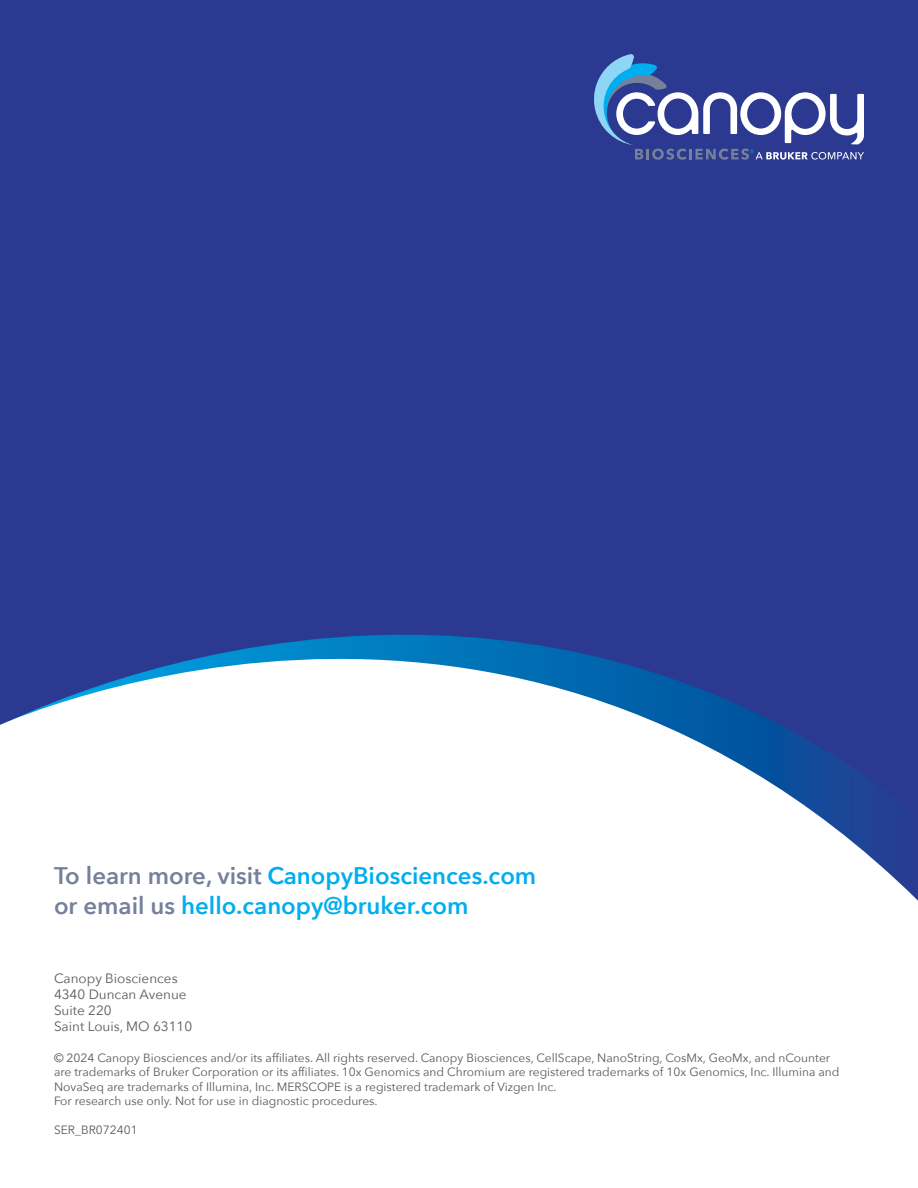
<style>
.page{position:relative;width:918px;height:1188px;background:#fff}
.page>*{position:absolute;margin:0;border:0;box-sizing:border-box;transform-origin:0 0}
.t1{font:600 24px/30px "Avenir Next";color:#00aeef}
.t2{font:13.5px/16.2px "Avenir Next";color:#58595b}
.t3{font:12px/14.4px "Avenir Next";color:#58595b}
.s1{color:#75819a}
</style>
<div class="page">
<div style="left:0;top:0;width:918px;height:898px;background:#2b3990"></div>
<svg style="left:0;top:634px;width:918px;height:267px;fill:#fff"></svg>
<svg style="left:594px;top:54px;width:270px;height:106px"></svg>
<h1 class="t1" style="left:54px;top:860px;width:484px"><span class="s1">To learn more, visit</span> CanopyBiosciences.com <span class="s1">or email us</span> hello.canopy@bruker.com</h1>
<p class="t2" style="left:54px;top:969px;width:140px">Canopy Biosciences<br>4340 Duncan Avenue<br>Suite 220<br>Saint Louis, MO 63110</p>
<p class="t3" style="left:54px;top:1050px;width:787px">© 2024 Canopy Biosciences and/or its affiliates. All rights reserved. Canopy Biosciences, CellScape, NanoString, CosMx, GeoMx, and nCounter are trademarks of Bruker Corporation or its affiliates. 10x Genomics and Chromium are registered trademarks of 10x Genomics, Inc. Illumina and NovaSeq are trademarks of Illumina, Inc. MERSCOPE is a registered trademark of Vizgen Inc.<br>For research use only. Not for use in diagnostic procedures.</p>
<p class="t3" style="left:54px;top:1122px;width:85px">SER_BR072401</p>
</div>
